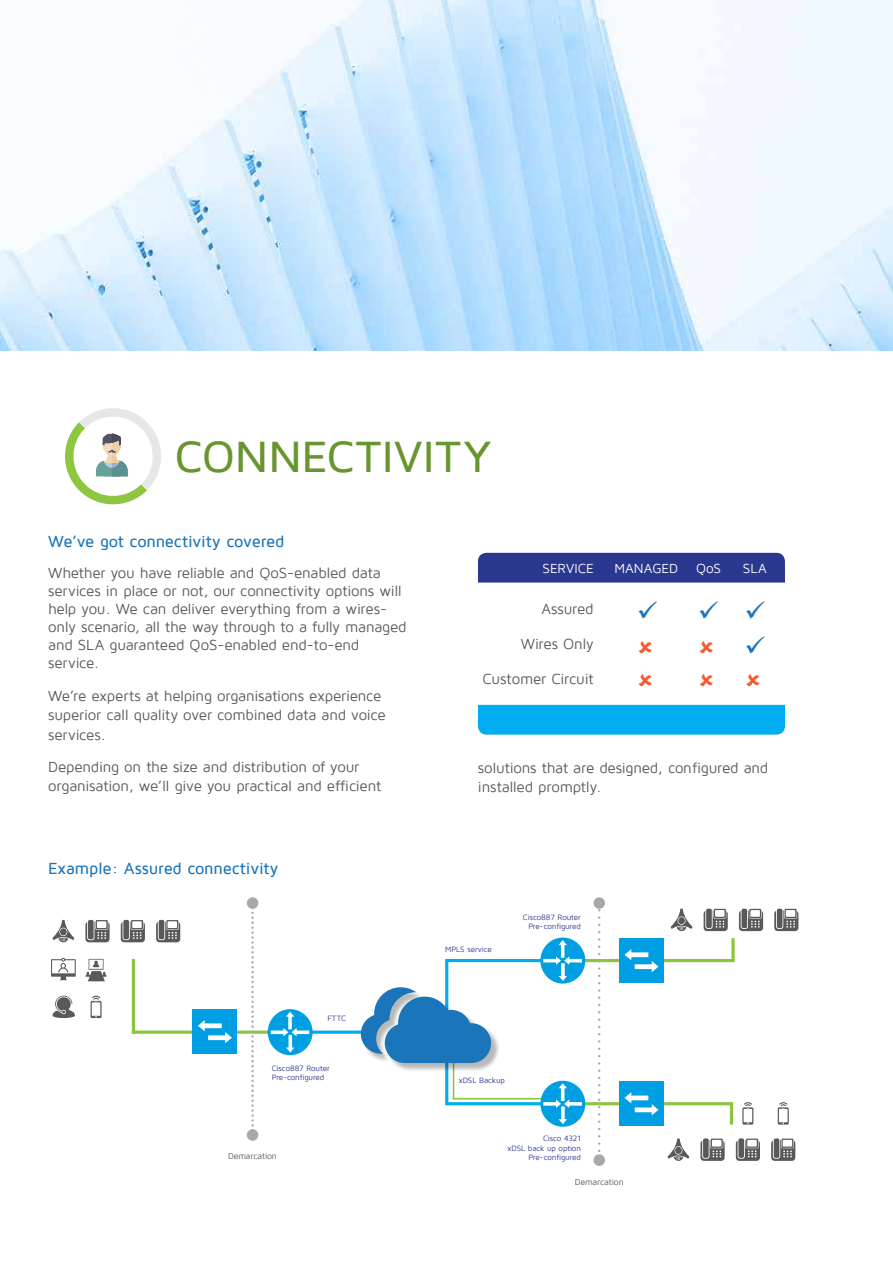
<style>
.page{position:relative;width:893px;height:1263px;background:#fff}
.page>*{position:absolute;margin:0;border:0;box-sizing:border-box;transform-origin:0 0}
.t1{font:500 45px "Maven Pro";letter-spacing:.005em;color:#68952e}
.t2{font:500 16.5px "Maven Pro";letter-spacing:-.015em;color:#1b75bb}
.t3{font:15px/18px "Maven Pro";letter-spacing:-.015em;color:#58595b}
.t4{font:13.5px "Maven Pro";color:#fff}
.t5{font:8.7px "Maven Pro";letter-spacing:-.015em;color:#58595b}
.t6{font:7.95px/9.4px "Maven Pro";letter-spacing:-.015em;color:#2b388f;text-align:right}
</style>
<div class="page">
<img style="left:0;top:0;width:893px;height:351px">
<svg style="left:65px;top:408px;width:96px;height:97px"></svg>
<div style="left:478px;top:553px;width:307px;height:30px;background:#2b388f"></div>
<div style="left:478px;top:705px;width:307px;height:30px;background:#00adee"></div>
<hr style="left:453px;top:1098px;width:90px;height:1px;background:#8bc53f">
<hr style="left:453px;top:1049px;width:1px;height:50px;background:#8bc53f">
<hr style="left:563px;top:959px;width:172px;height:3px;background:#8bc53f">
<hr style="left:563px;top:1102px;width:170px;height:3px;background:#8bc53f">
<svg style="left:135px;top:1030px;width:133px;height:4px"></svg>
<hr style="left:445px;top:959px;width:118px;height:3px;background:#00adee">
<hr style="left:445px;top:960px;width:3px;height:144px;background:#00adee">
<hr style="left:445px;top:1102px;width:118px;height:3px;background:#00adee">
<svg style="left:313px;top:1030px;width:48px;height:4px"></svg>
<div style="left:192px;top:1009px;width:45px;height:45px;background:#009fe3"></div>
<svg style="left:198px;top:1020px;width:34px;height:23px"></svg>
<div style="left:363px;top:989px;width:138px;height:84px;background:#000;opacity:.28"></div>
<svg style="left:361px;top:987px;width:130px;height:76px"></svg>
<svg style="left:268px;top:1009px;width:45px;height:46px"></svg>
<svg style="left:271px;top:1012px;width:38px;height:40px"></svg>
<div style="left:619px;top:938px;width:45px;height:45px;background:#009fe3"></div>
<svg style="left:624px;top:949px;width:34px;height:23px"></svg>
<svg style="left:540px;top:937px;width:45px;height:46px"></svg>
<svg style="left:543px;top:940px;width:39px;height:41px;background:#40b7e9"></svg>
<div style="left:619px;top:1081px;width:45px;height:45px;background:#009fe3"></div>
<svg style="left:624px;top:1092px;width:34px;height:23px"></svg>
<svg style="left:540px;top:1081px;width:45px;height:46px"></svg>
<svg style="left:543px;top:1083px;width:39px;height:41px;background:#40b7e9"></svg>
<svg style="left:251px;top:911px;width:3px;height:216px"></svg>
<svg style="left:598px;top:910px;width:2px;height:242px"></svg>
<hr style="left:132px;top:959px;width:3px;height:75px;background:#8bc53f">
<svg style="left:731px;top:938px;width:4px;height:22px"></svg>
<hr style="left:730px;top:1102px;width:3px;height:22px;background:#8bc53f">
<div style="left:247px;top:897px;width:11px;height:12px;background:#a6a8ab;border-radius:50%"></div>
<div style="left:247px;top:1129px;width:11px;height:12px;background:#a6a8ab;border-radius:50%"></div>
<div style="left:593px;top:897px;width:12px;height:12px;background:#a6a8ab;border-radius:50%"></div>
<div style="left:593px;top:1154px;width:12px;height:12px;background:#a6a8ab;border-radius:50%"></div>
<svg style="left:739px;top:908px;width:24px;height:23px"></svg>
<svg style="left:774px;top:908px;width:24px;height:23px"></svg>
<svg style="left:704px;top:908px;width:24px;height:23px"></svg>
<svg style="left:671px;top:908px;width:21px;height:23px"></svg>
<div style="left:678px;top:917px;width:7px;height:7px;background:#58595b;border-radius:50%"></div>
<svg style="left:121px;top:920px;width:24px;height:22px"></svg>
<svg style="left:156px;top:920px;width:24px;height:22px"></svg>
<svg style="left:85px;top:920px;width:25px;height:22px"></svg>
<svg style="left:85px;top:959px;width:22px;height:22px"></svg>
<svg style="left:91px;top:996px;width:11px;height:22px"></svg>
<svg style="left:51px;top:958px;width:25px;height:22px"></svg>
<svg style="left:52px;top:920px;width:22px;height:22px"></svg>
<div style="left:60px;top:928px;width:7px;height:7px;background:#58595b;border-radius:50%"></div>
<svg style="left:52px;top:995px;width:23px;height:23px"></svg>
<svg style="left:736px;top:1138px;width:24px;height:23px"></svg>
<svg style="left:771px;top:1138px;width:24px;height:23px"></svg>
<svg style="left:700px;top:1138px;width:25px;height:23px"></svg>
<svg style="left:667px;top:1138px;width:22px;height:23px"></svg>
<div style="left:675px;top:1147px;width:7px;height:7px;background:#58595b;border-radius:50%"></div>
<svg style="left:742px;top:1102px;width:11px;height:23px"></svg>
<svg style="left:778px;top:1102px;width:11px;height:23px"></svg>
<h1 class="t1" style="left:174px;top:433px;width:319px">CONNECTIVITY</h1>
<p class="t2" style="left:48px;top:533px;width:238px">We’ve got connectivity covered</p>
<p class="t3" style="left:48px;top:564px;width:360px">Whether you have reliable and QoS-enabled data services in place or not, our connectivity options will help you. We can deliver everything from a wires&shy;only scenario, all the way through to a fully managed and SLA guaranteed QoS-enabled end-to-end service.</p>
<p class="t3" style="left:48px;top:686px;width:339px;line-height:19.5px">We’re experts at helping organisations experience superior call quality over combined data and voice services.</p>
<p class="t3" style="left:48px;top:757px;width:335px;line-height:19.5px">Depending on the size and distribution of your organisation, we’ll give you practical and efficient</p>
<p class="t2" style="left:48px;top:859px;width:232px">Example: Assured connectivity</p>
<p class="t6" style="left:327px;top:1014px;width:20px">FTTC</p>
<p class="t6" style="left:272px;top:1063px;width:60px;text-align:left">Cisco887 Router<br>Pre-configured</p>
<p class="t5" style="left:228px;top:1152px;width:50px">Demarcation</p>
<p class="t4" style="left:543px;top:562px;width:53px">SERVICE</p>
<p class="t3" style="left:541px;top:600px;width:54px">Assured</p>
<p class="t3" style="left:521px;top:635px;width:74px">Wires Only</p>
<p class="t3" style="left:482px;top:670px;width:113px">Customer Circuit</p>
<p class="t4" style="left:614px;top:562px;width:65px">MANAGED</p>
<p class="t4" style="left:696px;top:562px;width:27px">QoS</p>
<p class="t4" style="left:743px;top:562px;width:25px">SLA</p>
<p class="t3" style="left:478px;top:758px;width:292px;line-height:19.5px">solutions that are designed, configured and installed promptly.</p>
<p class="t6" style="left:445px;top:945px;width:48px">MPLS service</p>
<p class="t6" style="left:523px;top:912px;width:60px">Cisco887 Router<br>Pre-configured</p>
<p class="t6" style="left:459px;top:1075px;width:48px">xDSL Backup</p>
<p class="t6" style="left:508px;top:1134px;width:75px">Cisco 4321<br>xDSL back up option<br>Pre-configured</p>
<p class="t5" style="left:575px;top:1177px;width:50px">Demarcation</p>
</div>
